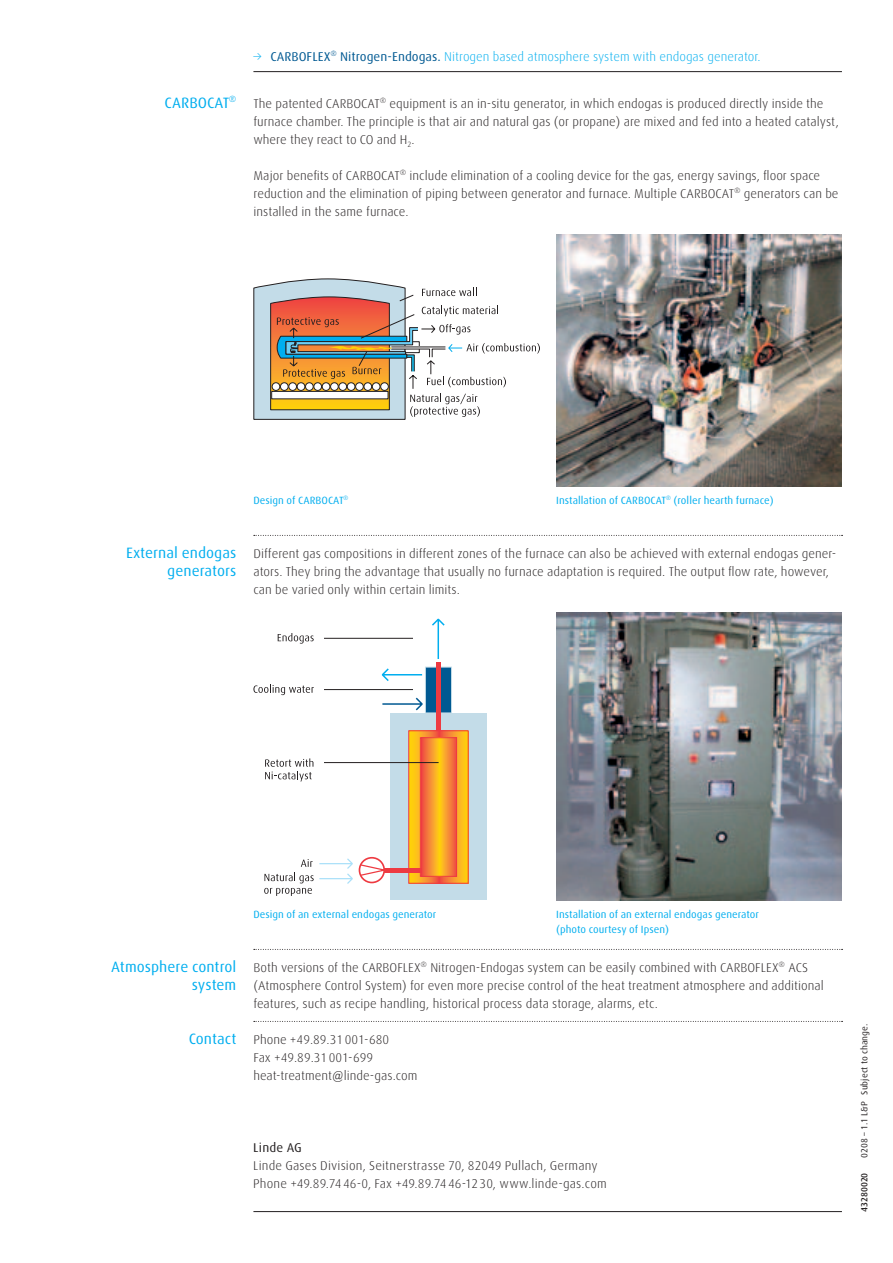
<style>
.page{position:relative;width:893px;height:1263px;background:#fff}
.page>*{position:absolute;margin:0;border:0;box-sizing:border-box;transform-origin:0 0}
.t1{font:15px/18px "Linde Dax OT";color:#00aeef;text-align:right}
.t2{font:300 12.75px/18px "Linde Dax OT";color:#231f20}
.t3{font:300 12.75px "Linde Dax OT";color:#00aeef}
.t4{font:12.75px "Linde Dax OT";letter-spacing:.015em;color:#231f20}
.t5{font:10.5px/14.7px "Linde Dax OT";color:#00aeef}
.t6{font:9px "Linde Dax OT";color:#231f20}
.t7{font:500 9px "Linde Dax OT";color:#231f20}
.s1{font-family:"Linde Dax Light Expert";font-weight:400}
.s2{font-weight:400;color:#005992}
</style>
<div class="page">
<hr style="left:253px;top:1211px;width:589px;height:1px;background:#231f20">
<hr style="left:253px;top:71px;width:589px;height:1px;background:#231f20">
<svg style="left:254px;top:535px;width:589px;height:1px"></svg>
<svg style="left:253px;top:278px;width:287px;height:142px"></svg>
<svg style="left:254px;top:949px;width:589px;height:1px"></svg>
<svg style="left:254px;top:1021px;width:589px;height:1px"></svg>
<svg style="left:278px;top:633px;width:36px;height:11px"></svg>
<svg style="left:265px;top:758px;width:48px;height:23px"></svg>
<div style="left:390px;top:713px;width:97px;height:187px;background:#c3dce8"></div>
<svg style="left:410px;top:732px;width:13px;height:150px"></svg>
<svg style="left:423px;top:732px;width:41px;height:150px"></svg>
<hr style="left:464px;top:731px;width:4px;height:152px;background:#fecb0f">
<div style="left:408px;top:730px;width:61px;height:154px;border:1px solid #ee3a41"></div>
<svg style="left:422px;top:739px;width:30px;height:136px;background:#f7972e"></svg>
<hr style="left:452px;top:738px;width:4px;height:138px;background:#f2653e">
<div style="left:420px;top:737px;width:37px;height:140px;border:1px solid #ee3a41"></div>
<div style="left:425px;top:667px;width:26px;height:46px;background:#005992"></div>
<div style="left:425px;top:667px;width:27px;height:46px;border:1px solid #c3dce8"></div>
<div style="left:436px;top:663px;width:5px;height:68px;background:#ee3a41"></div>
<hr style="left:384px;top:868px;width:38px;height:4px;background:#ee3a41">
<hr style="left:324px;top:638px;width:89px;height:1px;background:#231f20">
<hr style="left:324px;top:689px;width:89px;height:1px;background:#231f20">
<hr style="left:324px;top:762px;width:115px;height:1px;background:#231f20">
<svg style="left:380px;top:618px;width:66px;height:65px"></svg>
<svg style="left:382px;top:697px;width:41px;height:14px"></svg>
<svg style="left:264px;top:857px;width:122px;height:39px"></svg>
<svg style="left:253px;top:684px;width:61px;height:11px"></svg>
<img style="left:556px;top:234px;width:286px;height:252px">
<img style="left:556px;top:612px;width:286px;height:288px">
<p class="t3" style="left:252px;top:51px;width:510px"><span class="s1">3</span> <span class="s2">CARBOFLEX</span><sup>®</sup> <span class="s2">Nitrogen-Endogas.</span> Nitrogen based atmosphere system with endogas generator.</p>
<p class="t1" style="left:165px;top:95px;width:73px">CARBOCAT<sup>®</sup></p>
<p class="t2" style="left:253px;top:95px;width:587px">The patented CARBOCAT<sup>®</sup> equipment is an in-situ generator, in which endogas is produced directly inside the furnace chamber. The principle is that air and natural gas (or propane) are mixed and fed into a heated catalyst, where they react to CO and H<sub>2</sub>.</p>
<p class="t2" style="left:253px;top:167px;width:587px">Major benefits of CARBOCAT<sup>®</sup> include elimination of a cooling device for the gas, energy savings, floor space reduction and the elimination of piping between generator and furnace. Multiple CARBOCAT<sup>®</sup> generators can be installed in the same furnace.</p>
<p class="t5" style="left:253px;top:494px;width:97px">Design of CARBOCAT<sup>®</sup></p>
<p class="t5" style="left:556px;top:494px;width:219px">Installation of CARBOCAT<sup>®</sup> (roller hearth furnace)</p>
<p class="t1" style="left:126px;top:545px;width:112px">External endogas generators</p>
<p class="t2" style="left:253px;top:545px;width:584px">Different gas compositions in different zones of the furnace can also be achieved with external endogas gener&shy;ators. They bring the advantage that usually no furnace adaptation is required. The output flow rate, however, can be varied only within certain limits.</p>
<p class="t1" style="left:111px;top:959px;width:127px">Atmosphere control system</p>
<p class="t1" style="left:189px;top:1031px;width:49px">Contact</p>
<p class="t5" style="left:253px;top:908px;width:185px">Design of an external endogas generator</p>
<p class="t5" style="left:556px;top:908px;width:204px">Installation of an external endogas generator (photo courtesy of Ipsen)</p>
<p class="t2" style="left:253px;top:959px;width:572px">Both versions of the CARBOFLEX<sup>®</sup> Nitrogen-Endogas system can be easily combined with CARBOFLEX<sup>®</sup> ACS (Atmosphere Control System) for even more precise control of the heat treatment atmosphere and additional features, such as recipe handling, historical process data storage, alarms, etc.</p>
<p class="t2" style="left:253px;top:1031px;width:165px">Phone +49.89.31 001-680<br>Fax +49.89.31 001-699 heat-treatment@linde-gas.com</p>
<p class="t4" style="left:253px;top:1142px;width:50px">Linde AG</p>
<p class="t2" style="left:253px;top:1157px;width:355px">Linde Gases Division, Seitnerstrasse 70, 82049 Pullach, Germany<br>Phone +49.89.74 46-0, Fax +49.89.74 46-12 30, www.linde-gas.com</p>
<p class="t6" style="left:860px;top:1158px;width:136px;rotate:-90deg">0208 – 1.1 L&amp;P Subject to change.</p>
<p class="t7" style="left:860px;top:1212px;width:41px;rotate:-90deg">43280020</p>
</div>
